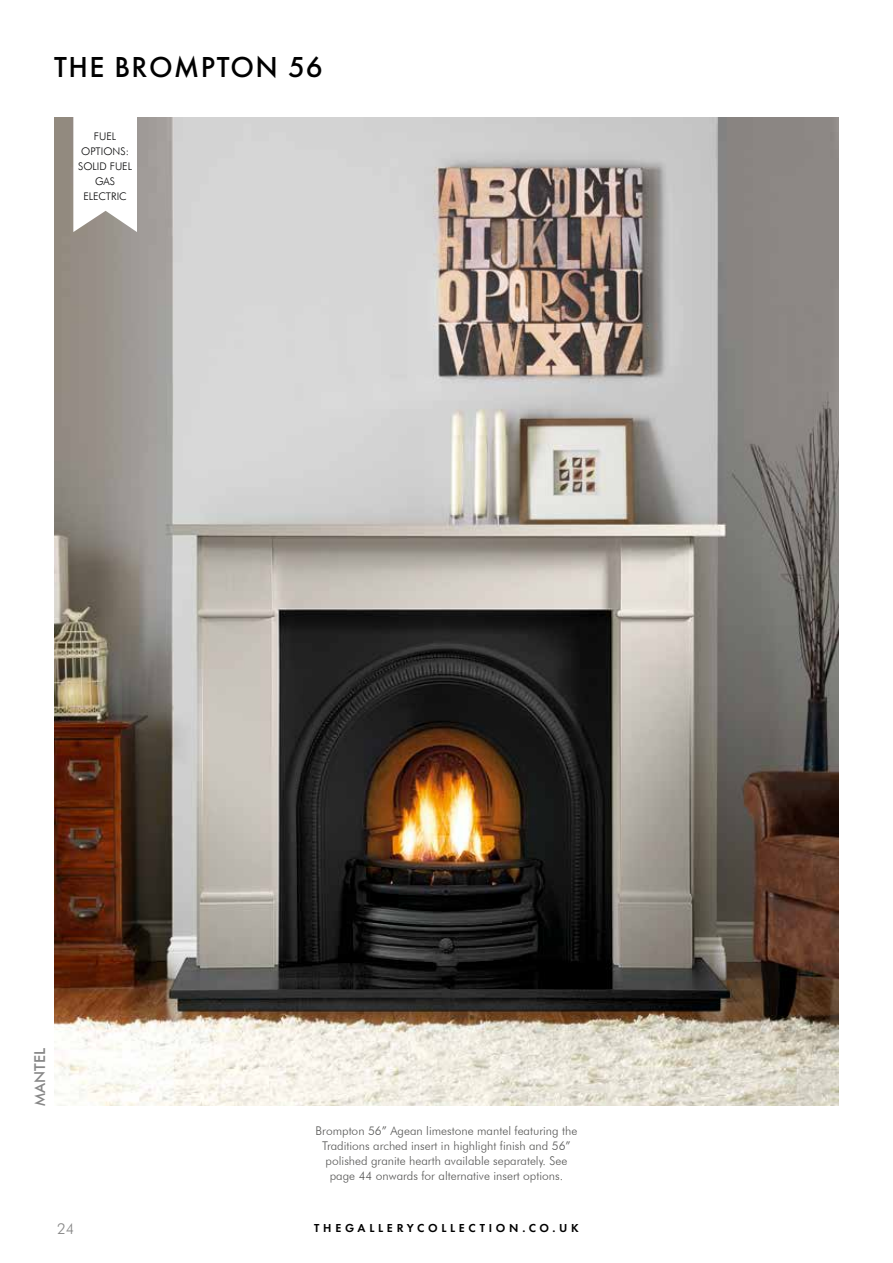
<style>
.page{position:relative;width:893px;height:1263px;background:#fff}
.page>*{position:absolute;margin:0;border:0;box-sizing:border-box;transform-origin:0 0}
.t1{font:500 30px "Futura PT";letter-spacing:.05em;color:#000}
.t2{font:500 15px "Futura BT";color:#878787}
.t3{font:300 15px "Futura BT";color:#878787}
.t4{font:300 12px/15px "Futura BT";color:#575756;text-align:center}
.t5{font:600 12px "Futura PT";letter-spacing:.31em;color:#000}
.t6{font:300 10.5px/15px "Futura BT";color:#020203;text-align:center}
</style>
<div class="page">
<img style="left:55px;top:117px;width:783px;height:989px">
<svg style="left:73px;top:117px;width:64px;height:115px"></svg>
<h1 class="t1" style="left:54px;top:49px;width:270px">THE BROMPTON 56</h1>
<p class="t6" style="left:78px;top:129px;width:55px">FUEL<br>OPTIONS:<br>SOLID FUEL<br>GAS<br>ELECTRIC</p>
<p class="t2" style="left:31px;top:1106px;width:59px;rotate:-90deg">MANTEL</p>
<p class="t3" style="left:57px;top:1220px;width:19px">24</p>
<p class="t4" style="left:316px;top:1123px;width:263px">Brompton 56” Agean limestone mantel featuring the Traditions arched insert in highlight finish and 56” polished granite hearth available separately. See page 44 onwards for alternative insert options.</p>
<p class="t5" style="left:314px;top:1220px;width:266px">THEGALLERYCOLLECTION.CO.UK</p>
</div>
